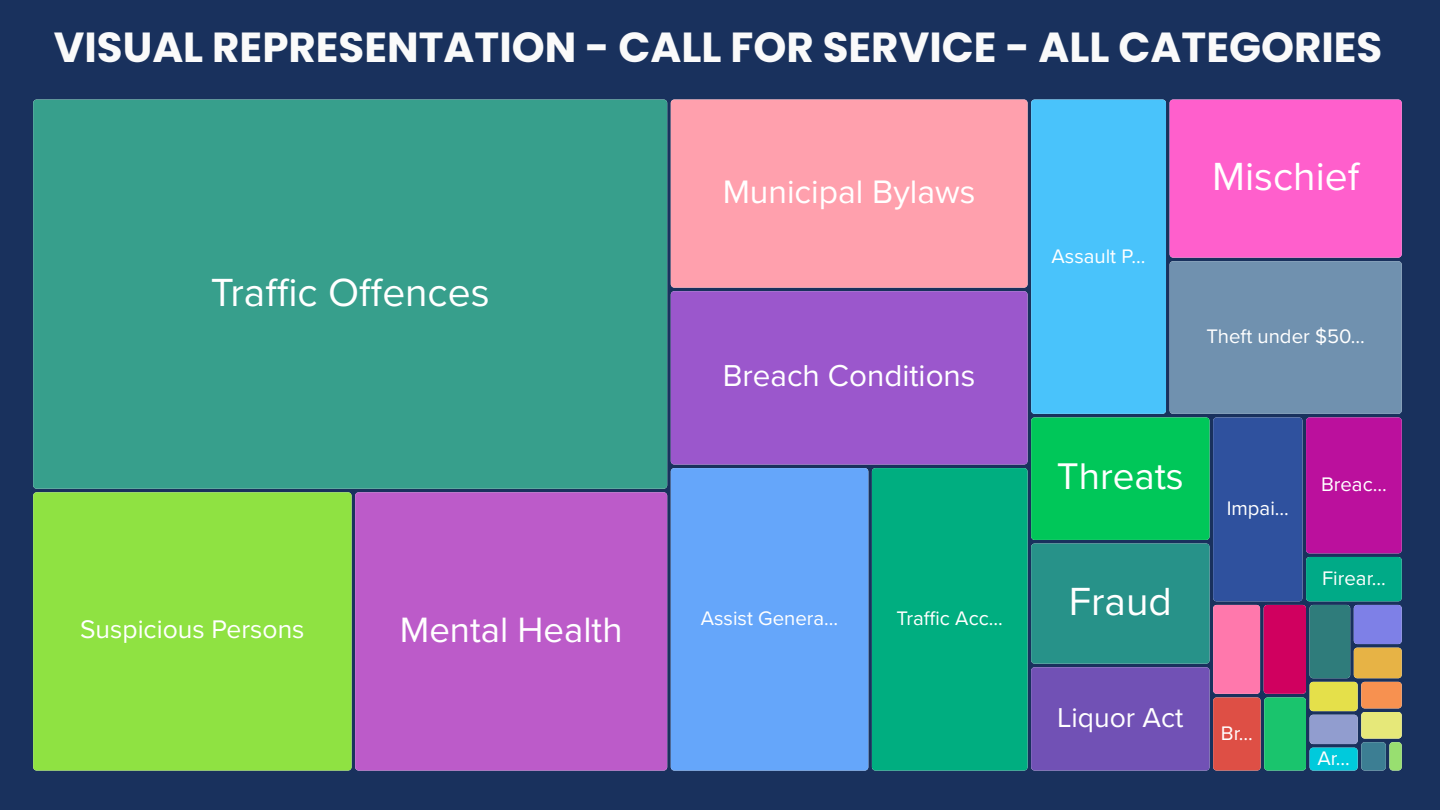
<style>
.page{position:relative;width:1440px;height:810px;background:#19315d}
.page>*{position:absolute;margin:0;border:0;box-sizing:border-box;transform-origin:0 0}
.t1{font:700 42px "Poppins";color:#fafafa}
.t2{font:40.7px "Proxima Nova";color:#fff}
.t3{font:38.5px "Proxima Nova";color:#fff}
.t4{font:36.5px "Proxima Nova";color:#fff}
.t5{font:33.7px "Proxima Nova";color:#fff}
.t6{font:31.3px "Proxima Nova";color:#fff}
.t7{font:28.3px "Proxima Nova";color:#fff}
.t8{font:26.4px "Proxima Nova";color:#fff}
.t9{font:20.3px "Proxima Nova";color:#fff}
</style>
<div class="page">
<div style="left:33px;top:100px;width:634px;height:389px;background:#379f8c"></div>
<div style="left:33px;top:492px;width:319px;height:279px;background:#8fe242"></div>
<div style="left:355px;top:492px;width:312px;height:279px;background:#bc5bc9"></div>
<div style="left:671px;top:100px;width:357px;height:188px;background:#ffa0ad"></div>
<div style="left:671px;top:291px;width:357px;height:173px;background:#9b57cc"></div>
<div style="left:671px;top:468px;width:197px;height:303px;background:#65a6fa"></div>
<div style="left:872px;top:468px;width:156px;height:303px;background:#00ae80"></div>
<svg style="left:1031px;top:100px;width:371px;height:671px;background:#6e82ab"></svg>
<p class="t1" style="left:54px;top:18px;width:1330px">VISUAL REPRESENTATION - CALL FOR SERVICE - ALL CATEGORIES</p>
<h2 class="t2" style="left:211px;top:274px;width:280px">Traffi c Offences</h2>
<h3 class="t8" style="left:80px;top:617px;width:226px">Suspicious Persons</h3>
<h3 class="t4" style="left:400px;top:613px;width:224px">Mental Health</h3>
<h3 class="t5" style="left:723px;top:177px;width:254px">Municipal Bylaws</h3>
<h3 class="t6" style="left:723px;top:362px;width:254px">Breach Conditions</h3>
<p class="t9" style="left:701px;top:609px;width:139px">Assist Genera…</p>
<p class="t9" style="left:897px;top:609px;width:108px">Traffic Acc…</p>
<p class="t9" style="left:1052px;top:247px;width:96px">Assault P…</p>
<h2 class="t2" style="left:1212px;top:158px;width:149px">Mischief</h2>
<p class="t9" style="left:1206px;top:327px;width:160px">Theft under $50…</p>
<h3 class="t3" style="left:1057px;top:459px;width:129px">Threats</h3>
<h2 class="t2" style="left:1069px;top:583px;width:105px">Fraud</h2>
<h3 class="t7" style="left:1057px;top:705px;width:128px">Liquor Act</h3>
<p class="t9" style="left:1227px;top:499px;width:64px">Impai…</p>
<p class="t9" style="left:1321px;top:475px;width:67px">Breac…</p>
<p class="t9" style="left:1322px;top:569px;width:65px">Firear…</p>
<p class="t9" style="left:1221px;top:724px;width:33px">Br…</p>
<p class="t9" style="left:1317px;top:749px;width:34px">Ar…</p>
</div>
